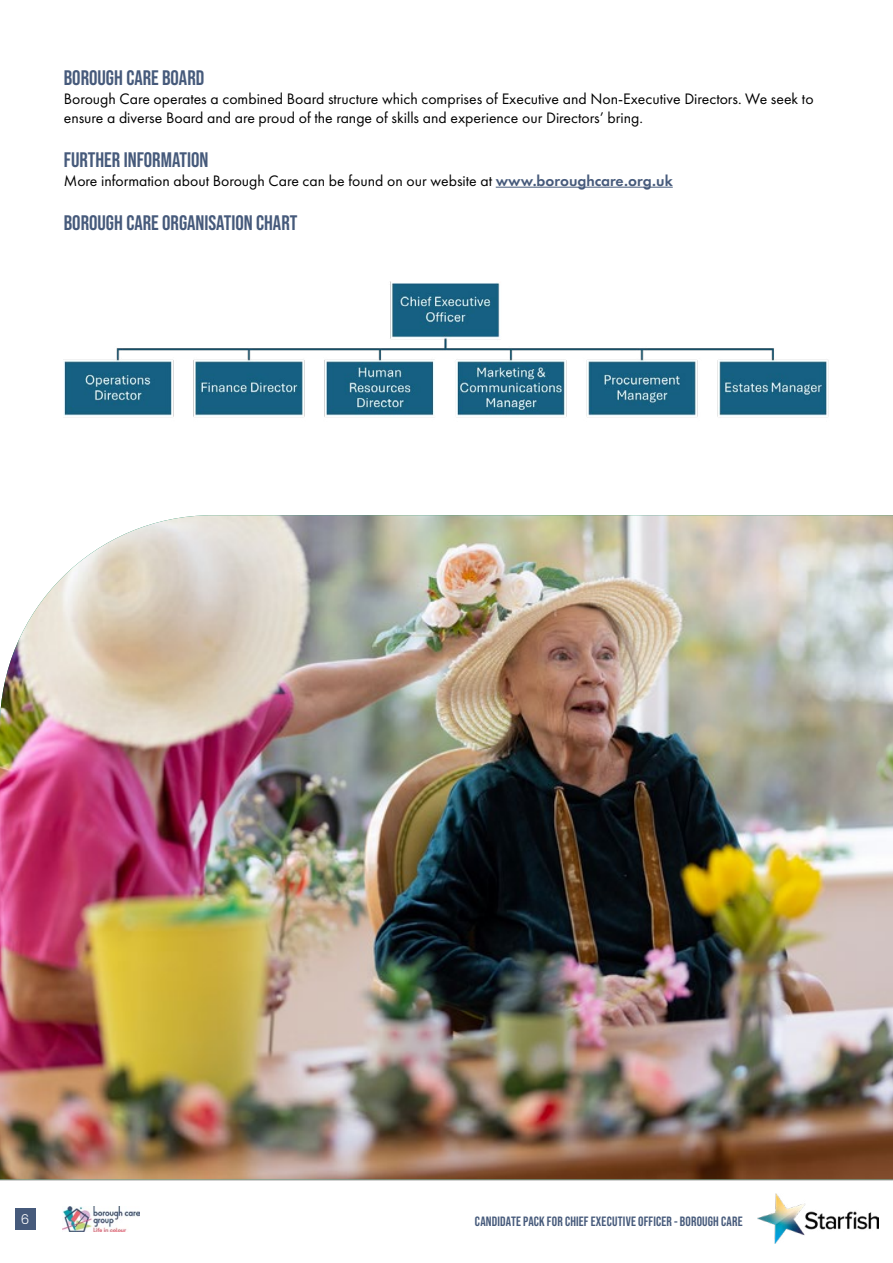
<style>
.page{position:relative;width:893px;height:1263px;background:#fff}
.page>*{position:absolute;margin:0;border:0;box-sizing:border-box;transform-origin:0 0}
.t1{font:700 21px "Bebas Neue Pro";color:#465a7b}
.t2{font:15.75px/18.9px "Futura PT";color:#000}
.t3{font:700 13.5px "Bebas Neue Pro";letter-spacing:.015em;color:#465a7b}
.t4{font:300 13.5px "Poppins";color:#fff}
.s1{font-weight:600;color:#465a7b}
</style>
<div class="page">
<img style="left:758px;top:1194px;width:120px;height:50px">
<div style="left:15px;top:1208px;width:20px;height:21px;background:#465a7b"></div>
<hr style="left:0;top:1179px;width:893px;height:2px;background:#000">
<img style="left:63px;top:1206px;width:76px;height:25px">
<hr style="left:496px;top:187px;width:177px;height:1px;background:#465a7b">
<img style="left:64px;top:281px;width:765px;height:137px">
<img style="left:0;top:515px;width:893px;height:664px">
<h1 class="t1" style="left:64px;top:65px;width:142px">BOROUGH CARE BOARD</h1>
<p class="t2" style="left:64px;top:89px;width:751px">Borough Care operates a combined Board structure which comprises of Executive and Non-Executive Directors. We seek to ensure a diverse Board and are proud of the range of skills and experience our Directors’ bring.</p>
<h1 class="t1" style="left:64px;top:147px;width:146px">FURTHER INFORMATION</h1>
<p class="t2" style="left:64px;top:171px;width:610px">More information about Borough Care can be found on our website at <span class="s1">www.boroughcare.org.uk</span></p>
<h1 class="t1" style="left:64px;top:210px;width:235px">BOROUGH CARE ORGANISATION CHART</h1>
<p class="t4" style="left:21px;top:1212px;width:10px">6</p>
<p class="t3" style="left:475px;top:1213px;width:269px">CANDIDATE PACK FOR CHIEF EXECUTIVE OFFICER - BOROUGH CARE</p>
</div>
